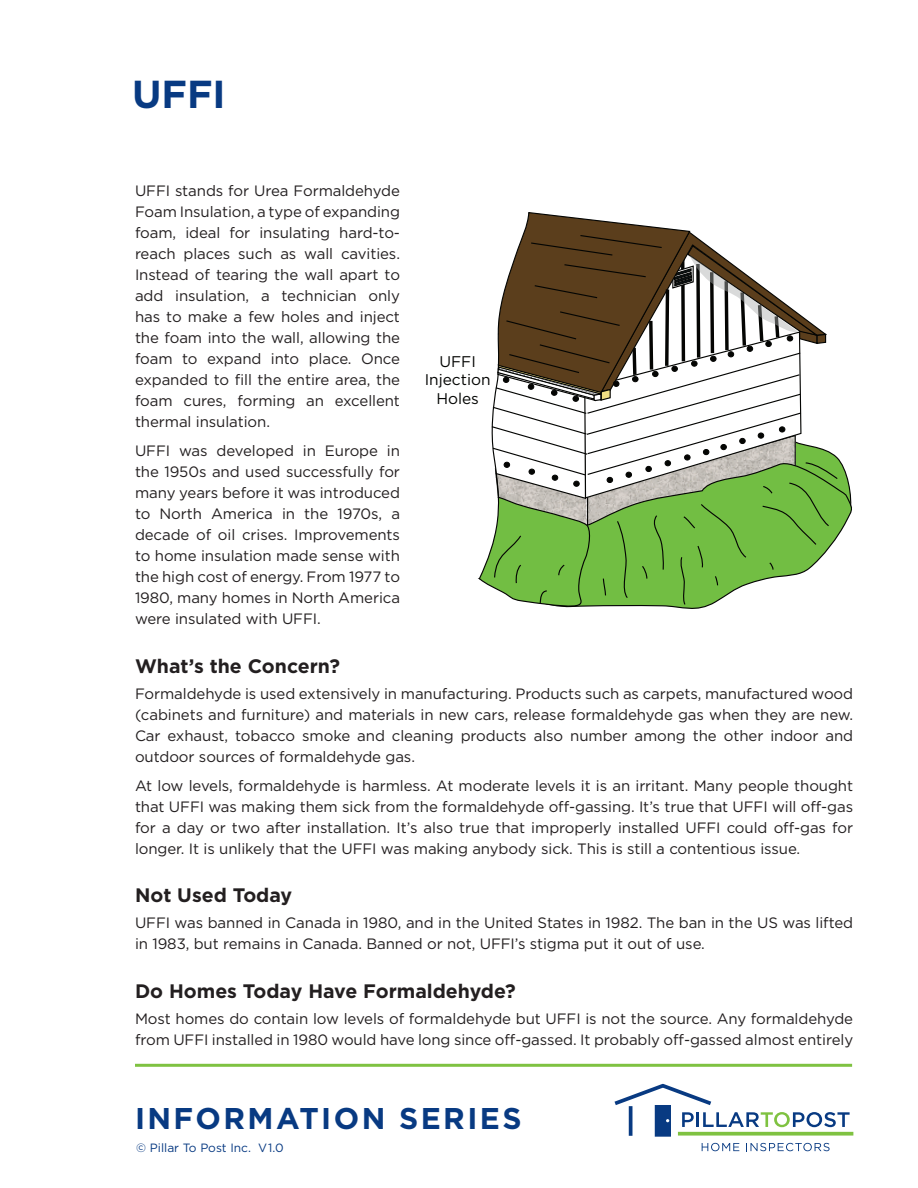
<style>
.page{position:relative;width:918px;height:1188px;background:#fff}
.page>*{position:absolute;margin:0;border:0;box-sizing:border-box;transform-origin:0 0}
.t1{font:700 39px "Gotham";color:#083a82}
.t2{font:700 30px "Gotham";letter-spacing:.08em;color:#083a82}
.t3{font:700 19.5px "Gotham";color:#231f20}
.t4{font:15.45px/18.6px "Gotham";color:#040503;text-align:center}
.t5{font:15px/21px "Gotham";letter-spacing:-.005em;color:#231f20;text-align:justify}
.t6{font:12px "Gotham";color:#083a82}
</style>
<div class="page">
<svg style="left:615px;top:1084px;width:235px;height:53px"></svg>
<svg style="left:702px;top:1143px;width:37px;height:8px"></svg>
<svg style="left:746px;top:1143px;width:84px;height:8px"></svg>
<hr style="left:629px;top:1106px;width:3px;height:30px;background:#083a82">
<svg style="left:678px;top:1132px;width:175px;height:4px"></svg>
<hr style="left:135px;top:1064px;width:717px;height:3px;background:#7fc241">
<svg style="left:478px;top:212px;width:374px;height:397px"></svg>
<h1 class="t1" style="left:132px;top:72px;width:95px">UFFI</h1>
<p class="t5" style="left:135px;top:180px;width:267px">UFFI stands for Urea Formaldehyde Foam Insulation, a type of expanding foam, ideal for insulating hard-to&shy;reach places such as wall cavities.<br>Instead of tearing the wall apart to add insulation, a technician only has to make a few holes and inject the foam into the wall, allowing the foam to expand into place. Once expanded to fill the entire area, the foam cures, forming an excellent thermal insulation.</p>
<p class="t5" style="left:135px;top:440px;width:267px">UFFI was developed in Europe in the 1950s and used successfully for many years before it was introduced to North America in the 1970s, a decade of oil crises. Improvements to home insulation made sense with the high cost of energy. From 1977 to 1980, many homes in North America were insulated with UFFI.</p>
<h3 class="t3" style="left:135px;top:655px;width:207px">What’s the Concern?</h3>
<p class="t5" style="left:135px;top:683px;width:720px">Formaldehyde is used extensively in manufacturing. Products such as carpets, manufactured wood (cabinets and furniture) and materials in new cars, release formaldehyde gas when they are new.<br>Car exhaust, tobacco smoke and cleaning products also number among the other indoor and outdoor sources of formaldehyde gas.</p>
<p class="t5" style="left:135px;top:775px;width:720px">At low levels, formaldehyde is harmless. At moderate levels it is an irritant. Many people thought that UFFI was making them sick from the formaldehyde off-gassing. It’s true that UFFI will off-gas for a day or two after installation. It’s also true that improperly installed UFFI could off-gas for longer. It is unlikely that the UFFI was making anybody sick. This is still a contentious issue.</p>
<h3 class="t3" style="left:135px;top:884px;width:159px">Not Used Today</h3>
<p class="t5" style="left:135px;top:912px;width:720px">UFFI was banned in Canada in 1980, and in the United States in 1982. The ban in the US was lifted in 1983, but remains in Canada. Banned or not, UFFI’s stigma put it out of use.</p>
<h3 class="t3" style="left:135px;top:980px;width:382px">Do Homes Today Have Formaldehyde?</h3>
<p class="t5" style="left:135px;top:1008px;width:720px">Most homes do contain low levels of formaldehyde but UFFI is not the source. Any formaldehyde from UFFI installed in 1980 would have long since off-gassed. It probably off-gassed almost entirely</p>
<p class="t4" style="left:425px;top:352px;width:67px">UFFI<br>Injection<br>Holes</p>
<h2 class="t2" style="left:135px;top:1101px;width:388px">INFORMATION SERIES</h2>
<p class="t6" style="left:136px;top:1142px;width:149px">© Pillar To Post Inc. V1.0</p>
</div>
